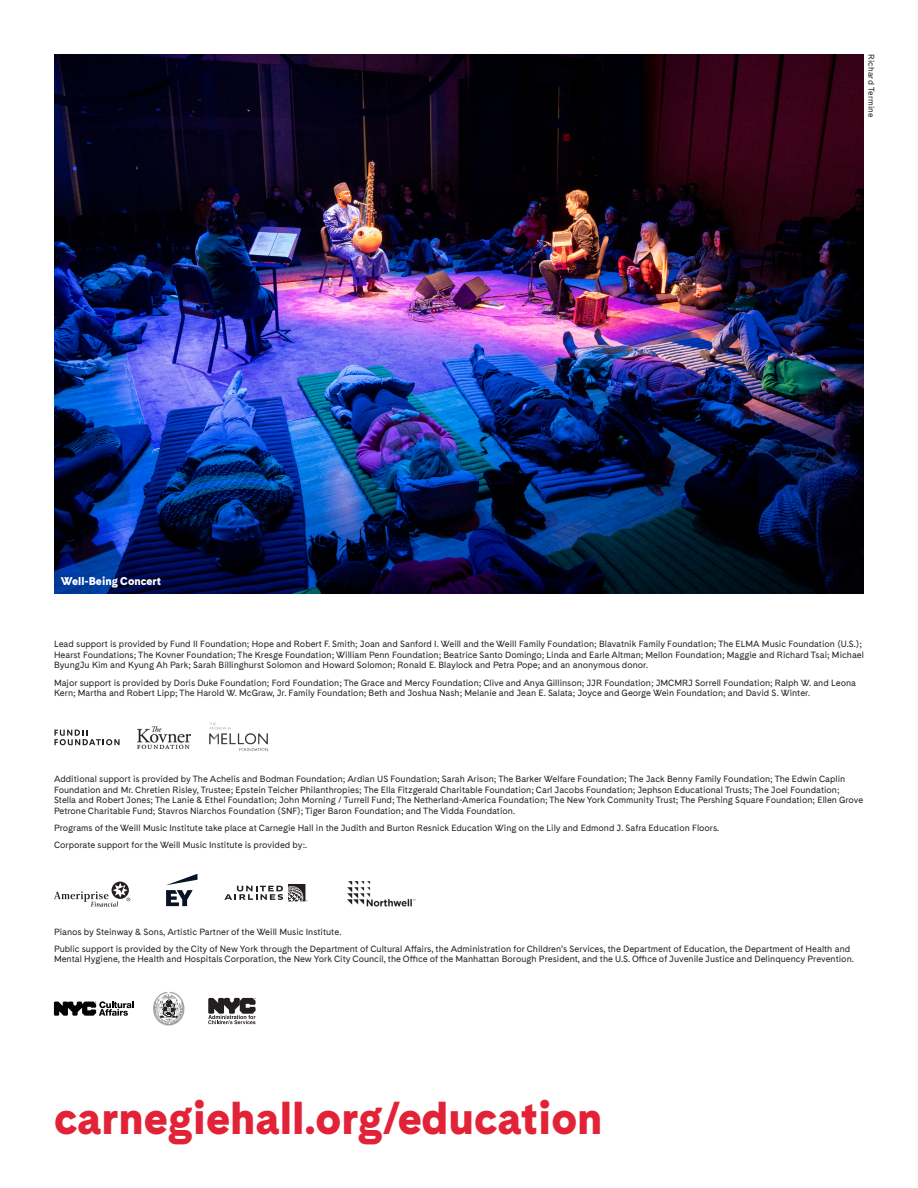
<style>
.page{position:relative;width:918px;height:1188px;background:#fff}
.page>*{position:absolute;margin:0;border:0;box-sizing:border-box;transform-origin:0 0}
.Body_Copy{font:900 45px "Cadiz";color:#e22237}
.photo-caption{font:900 11.25px "Cadiz";color:#fff}
.Credits{font:9px/10.5px "Cadiz";color:#231f20}
.photo-credit{font:8.25px "Cadiz";letter-spacing:.025em;color:#231f20}
</style>
<div class="page">
<img style="left:54px;top:54px;width:810px;height:540px">
<svg style="left:54px;top:730px;width:66px;height:15px"></svg>
<img style="left:137px;top:726px;width:54px;height:23px">
<img style="left:209px;top:723px;width:59px;height:28px">
<svg style="left:54px;top:1001px;width:80px;height:15px"></svg>
<svg style="left:153px;top:992px;width:31px;height:34px"></svg>
<svg style="left:208px;top:998px;width:48px;height:26px"></svg>
<svg style="left:166px;top:874px;width:32px;height:33px"></svg>
<svg style="left:224px;top:884px;width:84px;height:17px"></svg>
<svg style="left:54px;top:882px;width:76px;height:25px"></svg>
<img style="left:347px;top:881px;width:69px;height:26px">
<p class="photo-caption" style="left:61px;top:572px;width:102px">Well-Being Concert</p>
<p class="photo-credit" style="left:878px;top:54px;width:65px;rotate:90deg">Richard Termine</p>
<p class="Credits" style="left:54px;top:639px;width:812px">Lead support is provided by Fund II Foundation; Hope and Robert F. Smith; Joan and Sanford I. Weill and the Weill Family Foundation; Blavatnik Family Foundation; The ELMA Music Foundation (U.S.);<br>Hearst Foundations; The Kovner Foundation; The Kresge Foundation; William Penn Foundation; Beatrice Santo Domingo; Linda and Earle Altman; Mellon Foundation; Maggie and Richard Tsai; Michael<br>ByungJu Kim and Kyung Ah Park; Sarah Billinghurst Solomon and Howard Solomon; Ronald E. Blaylock and Petra Pope; and an anonymous donor.</p>
<p class="Credits" style="left:54px;top:677px;width:804px">Major support is provided by Doris Duke Foundation; Ford Foundation; The Grace and Mercy Foundation; Clive and Anya Gillinson; JJR Foundation; JMCMRJ Sorrell Foundation; Ralph W. and Leona<br>Kern; Martha and Robert Lipp; The Harold W. McGraw, Jr. Family Foundation; Beth and Joshua Nash; Melanie and Jean E. Salata; Joyce and George Wein Foundation; and David S. Winter.</p>
<p class="Credits" style="left:54px;top:774px;width:811px">Additional support is provided by The Achelis and Bodman Foundation; Ardian US Foundation; Sarah Arison; The Barker Welfare Foundation; The Jack Benny Family Foundation; The Edwin Caplin Foundation and Mr. Chretien Risley, Trustee; Epstein Teicher Philanthropies; The Ella Fitzgerald Charitable Foundation; Carl Jacobs Foundation; Jephson Educational Trusts; The Joel Foundation; Stella and Robert Jones; The Lanie &amp; Ethel Foundation; John Morning / Turrell Fund; The Netherland-America Foundation; The New York Community Trust; The Pershing Square Foundation; Ellen Grove Petrone Charitable Fund; Stavros Niarchos Foundation (SNF); Tiger Baron Foundation; and The Vidda Foundation.</p>
<p class="Credits" style="left:54px;top:822px;width:667px">Programs of the Weill Music Institute take place at Carnegie Hall in the Judith and Burton Resnick Education Wing on the Lily and Edmond J. Safra Education Floors.</p>
<p class="Credits" style="left:54px;top:840px;width:255px">Corporate support for the Weill Music Institute is provided by:.</p>
<p class="Credits" style="left:54px;top:926px;width:289px">Pianos by Steinway &amp; Sons, Artistic Partner of the Weill Music Institute.</p>
<p class="Credits" style="left:54px;top:943px;width:801px">Public support is provided by the City of New York through the Department of Cultural Affairs, the Administration for Children’s Services, the Department of Education, the Department of Health and<br>Mental Hygiene, the Health and Hospitals Corporation, the New York City Council, the Office of the Manhattan Borough President, and the U.S. Office of Juvenile Justice and Delinquency Prevention.</p>
<p class="Body_Copy" style="left:54px;top:1084px;width:550px">carnegiehall.org/education</p>
</div>
